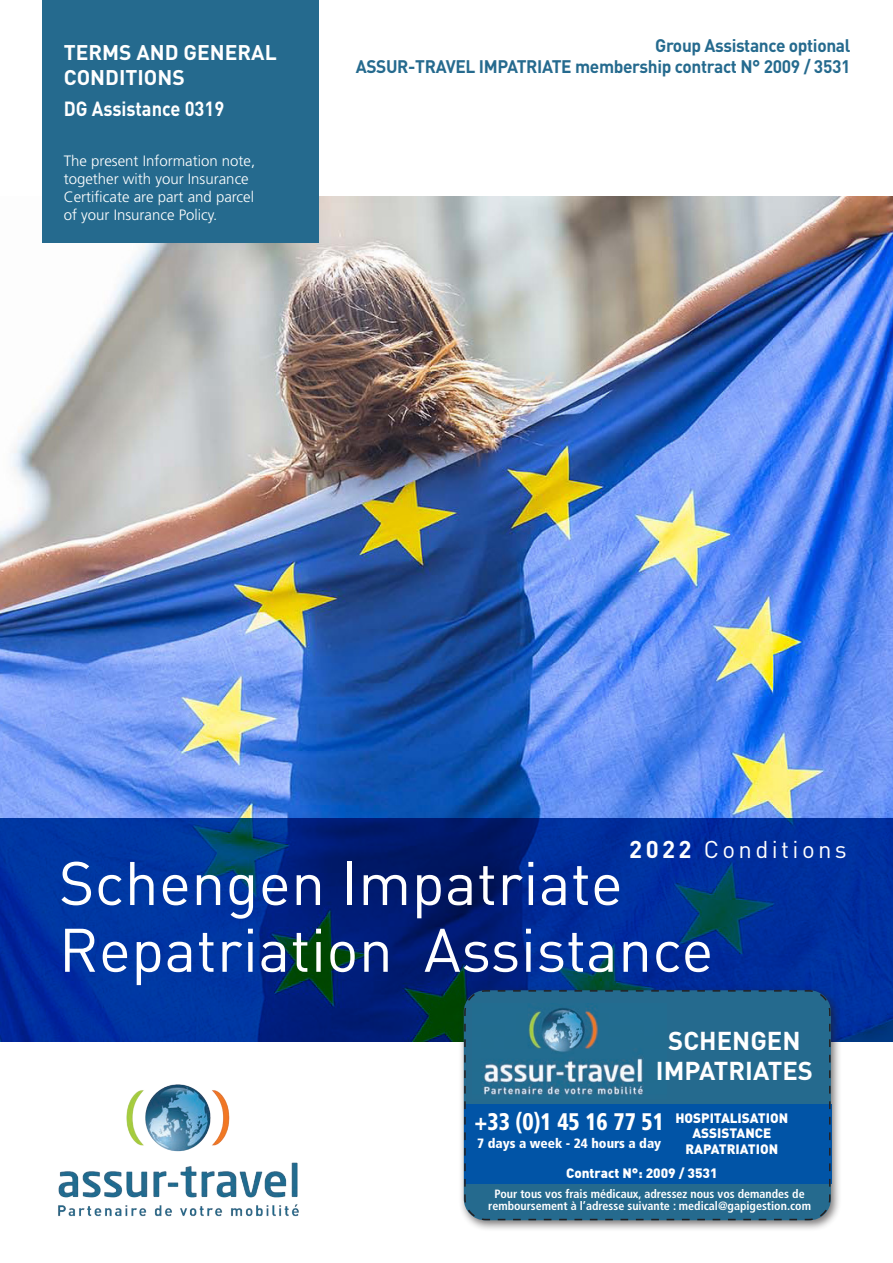
<style>
.page{position:relative;width:893px;height:1263px;background:#fff}
.page>*{position:absolute;margin:0;border:0;box-sizing:border-box;transform-origin:0 0}
.t1{font:60.45px "DIN";letter-spacing:.005em;color:#fff}
.Titre2cg{font:700 25.5px/30px "DIN";color:#fff;text-align:center}
.Texte1cg{font:900 condensed 24px "Frutiger LT Std";color:#fff;scale:.9 1}
.t2{font:24px "DIN";letter-spacing:.14em;color:#fff}
.t3{font:700 21px/25.2px "DIN";color:#fff}
.t4{font:700 20.25px "DIN";color:#fff;scale:.9 1}
.t5{font:700 18px "DIN";letter-spacing:-.02em;color:#256a8e;scale:.96 1}
.t6{font:300 15px/18px "Frutiger LT Std";color:#fff}
.Titre1cg{font:900 13.5px "DIN";color:#fff}
.Texte1{font:900 condensed 13.5px "Frutiger LT Std";color:#fff}
.Titre1cg-2{font:700 condensed 12px "Frutiger LT Std";color:#fff}
.s1{font-weight:700}
</style>
<div class="page">
<img style="left:0;top:196px;width:893px;height:623px">
<svg style="left:0;top:819px;width:893px;height:223px;background:#002c8b"></svg>
<div style="left:43px;top:0;width:276px;height:243px;background:#256a8e"></div>
<img style="left:0;top:1039px;width:372px;height:178px">
<div style="left:459px;top:985px;width:383px;height:246px;background:#231f20;opacity:.6"></div>
<svg style="left:463px;top:989px;width:368px;height:232px;background:#155f96"></svg>
<img style="left:472px;top:1004px;width:195px;height:94px">
<p class="t3" style="left:64px;top:39px;width:214px">TERMS AND GENERAL<br>CONDITIONS</p>
<p class="t4" style="left:64px;top:96px;width:180px">DG Assistance 0319</p>
<p class="t6" style="left:64px;top:152px;width:193px">The present Information note, together with your Insurance<br>Certificate are part and parcel of your Insurance Policy.</p>
<p class="t5" style="left:655px;top:34px;width:205px">Group Assistance optional</p>
<p class="t5" style="left:356px;top:55px;width:517px">ASSUR-TRAVEL IMPATRIATE membership contract N° 2009 / 3531</p>
<p class="t2" style="left:629px;top:834px;width:219px"><span class="s1">2022</span> Conditions</p>
<p class="t1" style="left:59px;top:845px;width:565px">Schengen Impatriate</p>
<p class="t1" style="left:59px;top:912px;width:656px">Repatriation Assistance</p>
<p class="Titre2cg" style="left:656px;top:1024px;width:159px">SCHENGEN<br>IMPATRIATES</p>
<p class="Texte1cg" style="left:475px;top:1107px;width:212px">+33 (0)1 45 16 77 51</p>
<p class="Texte1" style="left:477px;top:1136px;width:186px">7 days a week - 24 hours a day</p>
<p class="Titre1cg" style="left:675px;top:1108px;width:114px">HOSPITALISATION</p>
<p class="Titre1cg" style="left:692px;top:1124px;width:80px">ASSISTANCE</p>
<p class="Titre1cg" style="left:685px;top:1140px;width:94px">RAPATRIATION</p>
<p class="Titre1cg" style="left:566px;top:1164px;width:153px">Contract N°: 2009 / 3531</p>
<p class="Titre1cg-2" style="left:495px;top:1186px;width:312px">Pour tous vos frais médicaux, adressez nous vos demandes de</p>
<p class="Titre1cg-2" style="left:488px;top:1198px;width:324px">remboursement à l’adresse suivante : medical@gapigestion.com</p>
</div>
